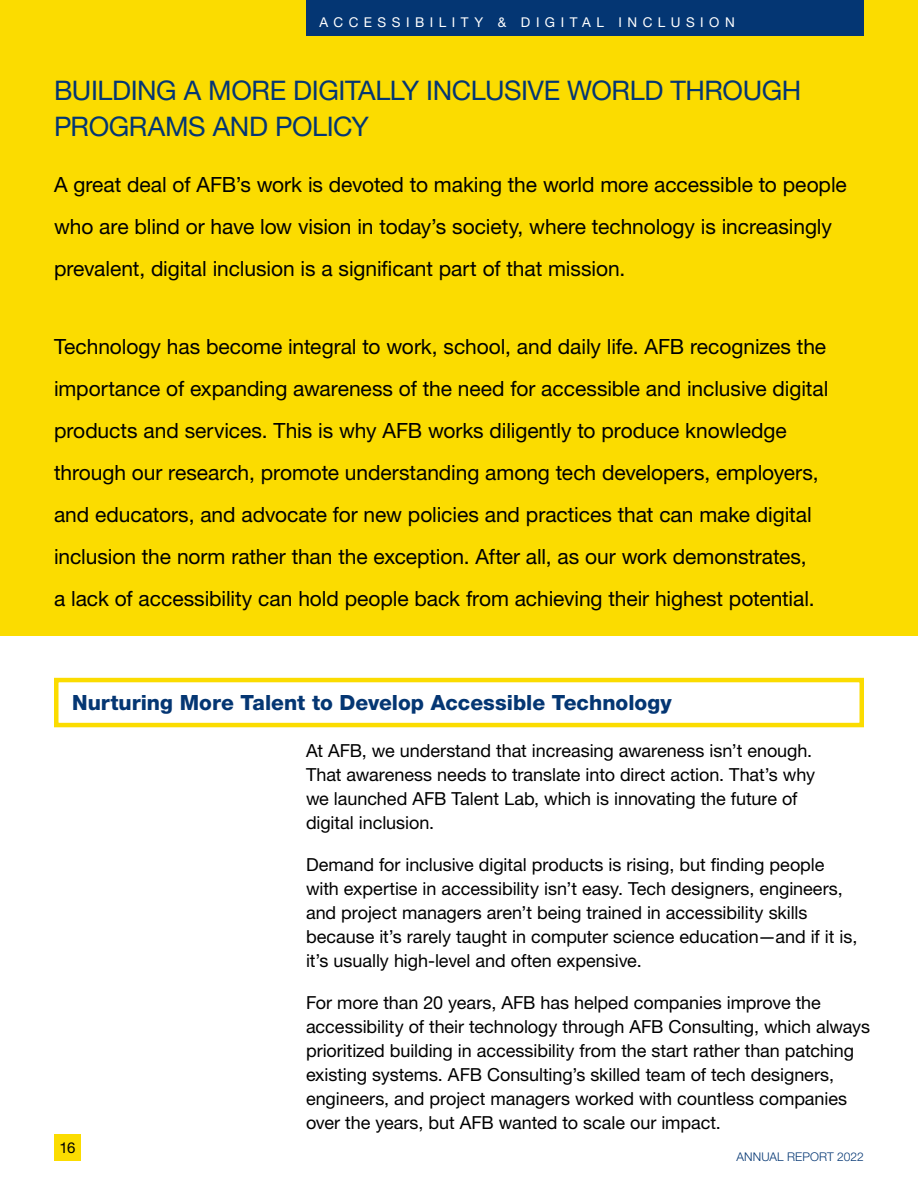
<style>
.page{position:relative;width:918px;height:1188px;background:#fff}
.page>*{position:absolute;margin:0;border:0;box-sizing:border-box;transform-origin:0 0}
.Section_Headline{font:27px/36px "Helvetica Neue LT Std";letter-spacing:-.015em;color:#043673}
.Section_Intro{font:21px/42px "Helvetica Neue LT Std";letter-spacing:-.005em;color:#000}
.Headline{font:800 21px "Helvetica Neue LT Std";color:#043673}
.Body_Copy{font:18px/24px "Helvetica Neue LT Std";letter-spacing:-.005em;color:#000}
.t1{font:15px "Helvetica Neue LT Std";color:#000}
.t2{font:13.5px "Helvetica Neue LT Std";letter-spacing:.405em;color:#fff}
.t3{font:300 12px "Helvetica Neue LT Std";letter-spacing:.01em;color:#043673}
</style>
<div class="page">
<div style="left:54px;top:1134px;width:27px;height:27px;background:#fbdc00"></div>
<div style="left:0;top:0;width:918px;height:636px;background:#fbdc00"></div>
<div style="left:306px;top:0;width:558px;height:36px;background:#043673"></div>
<div style="left:54px;top:678px;width:810px;height:49px;border:4px solid #fbdc00"></div>
<p class="t2" style="left:320px;top:14px;width:417px">ACCESSIBILITY &amp; DIGITAL INCLUSION</p>
<p class="Section_Headline" style="left:54px;top:72px;width:749px">BUILDING A MORE DIGITALLY INCLUSIVE WORLD THROUGH<br>PROGRAMS AND POLICY</p>
<p class="Section_Intro" style="left:54px;top:163px;width:794px">A great deal of AFB’s work is devoted to making the world more accessible to people who are blind or have low vision in today’s society, where technology is increasingly prevalent, digital inclusion is a significant part of that mission.</p>
<p class="Section_Intro" style="left:54px;top:325px;width:776px">Technology has become integral to work, school, and daily life. AFB recognizes the importance of expanding awareness of the need for accessible and inclusive digital products and services. This is why AFB works diligently to produce knowledge through our research, promote understanding among tech developers, employers, and educators, and advocate for new policies and practices that can make digital inclusion the norm rather than the exception. After all, as our work demonstrates,<br>a lack of accessibility can hold people back from achieving their highest potential.</p>
<p class="Headline" style="left:72px;top:690px;width:601px">Nurturing More Talent to Develop Accessible Technology</p>
<p class="Body_Copy" style="left:306px;top:738px;width:511px">At AFB, we understand that increasing awareness isn’t enough.<br>That awareness needs to translate into direct action. That’s why we launched AFB Talent Lab, which is innovating the future of digital inclusion.</p>
<p class="Body_Copy" style="left:306px;top:852px;width:553px">Demand for inclusive digital products is rising, but finding people with expertise in accessibility isn’t easy. Tech designers, engineers, and project managers aren’t being trained in accessibility skills because it’s rarely taught in computer science education—and if it is, it’s usually high-level and often expensive.</p>
<p class="Body_Copy" style="left:306px;top:990px;width:566px">For more than 20 years, AFB has helped companies improve the accessibility of their technology through AFB Consulting, which always prioritized building in accessibility from the start rather than patching existing systems. AFB Consulting’s skilled team of tech designers, engineers, and project managers worked with countless companies over the years, but AFB wanted to scale our impact.</p>
<p class="t1" style="left:60px;top:1139px;width:17px">16</p>
<p class="t3" style="left:736px;top:1149px;width:129px">ANNUAL REPORT 2022</p>
</div>
